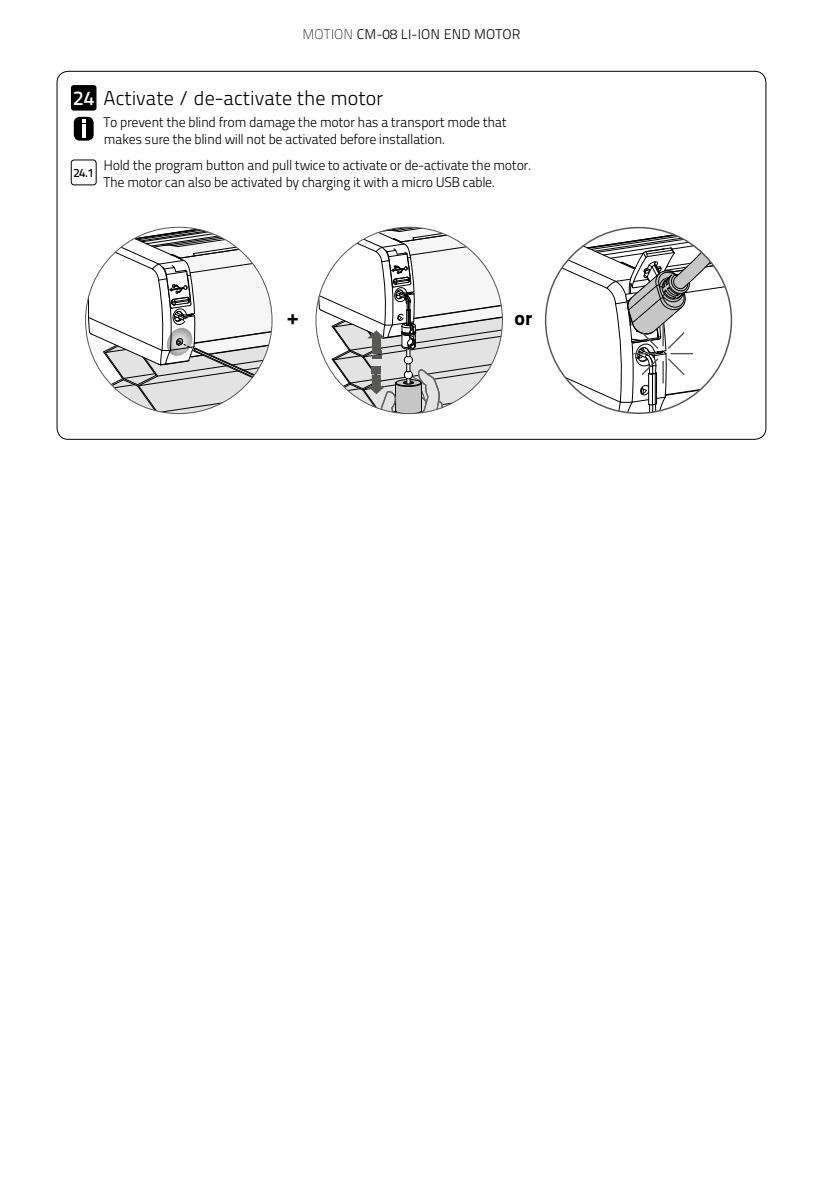
<style>
.page{position:relative;width:823px;height:1191px;background:#fff}
.page>*{position:absolute;margin:0;border:0;box-sizing:border-box;transform-origin:0 0}
.t1{font:20px "Titillium Text 14 L 250 wt";color:#000}
.t2{font:20px "Titillium Text 14 L 999 wt";color:#000}
.t3{font:20px "Titillium Text 14 L 600 wt";color:#fff}
.t4{font:14px/17px "Titillium Maps 26 L 250 wt";letter-spacing:-.03em;color:#000}
.t5{font:14px "Titillium Maps 26 L 250 wt";letter-spacing:.01em;color:#000}
.t6{font:12px "Titillium Text 14 L 600 wt";color:#000}
.s1{font-family:"Titillium Maps 26 L 1 wt"}
</style>
<div class="page">
<svg style="left:317px;top:227px;width:185px;height:187px"></svg>
<svg style="left:87px;top:227px;width:185px;height:186px"></svg>
<div style="left:74px;top:117px;width:20px;height:24px;background:#000;border-radius:6px"></div>
<svg style="left:82px;top:119px;width:3px;height:19px"></svg>
<div style="left:71px;top:85px;width:25px;height:26px;background:#000;border-radius:3px"></div>
<div style="left:71px;top:160px;width:25px;height:25px;border:1px solid #000;border-radius:3px"></div>
<svg style="left:547px;top:228px;width:184px;height:185px"></svg>
<p class="t5" style="left:302px;top:24px;width:219px"><span class="s1">MOTION</span> CM-08 LI-ION END MOTOR</p>
<h1 class="t3" style="left:73px;top:86px;width:23px">24</h1>
<p class="t6" style="left:73px;top:165px;width:22px">24.1</p>
<h1 class="t1" style="left:103px;top:86px;width:281px">Activate / de-activate the motor</h1>
<p class="t4" style="left:103px;top:113px;width:404px">To prevent the blind from damage the motor has a transport mode that makes sure the blind will not be activated before installation.</p>
<p class="t4" style="left:103px;top:156px;width:429px">Hold the program button and pull twice to activate or de-activate the motor.<br>The motor can also be activated by charging it with a micro USB cable.</p>
<h1 class="t2" style="left:287px;top:305px;width:12px">+</h1>
<h1 class="t2" style="left:514px;top:305px;width:19px">or</h1>
</div>
